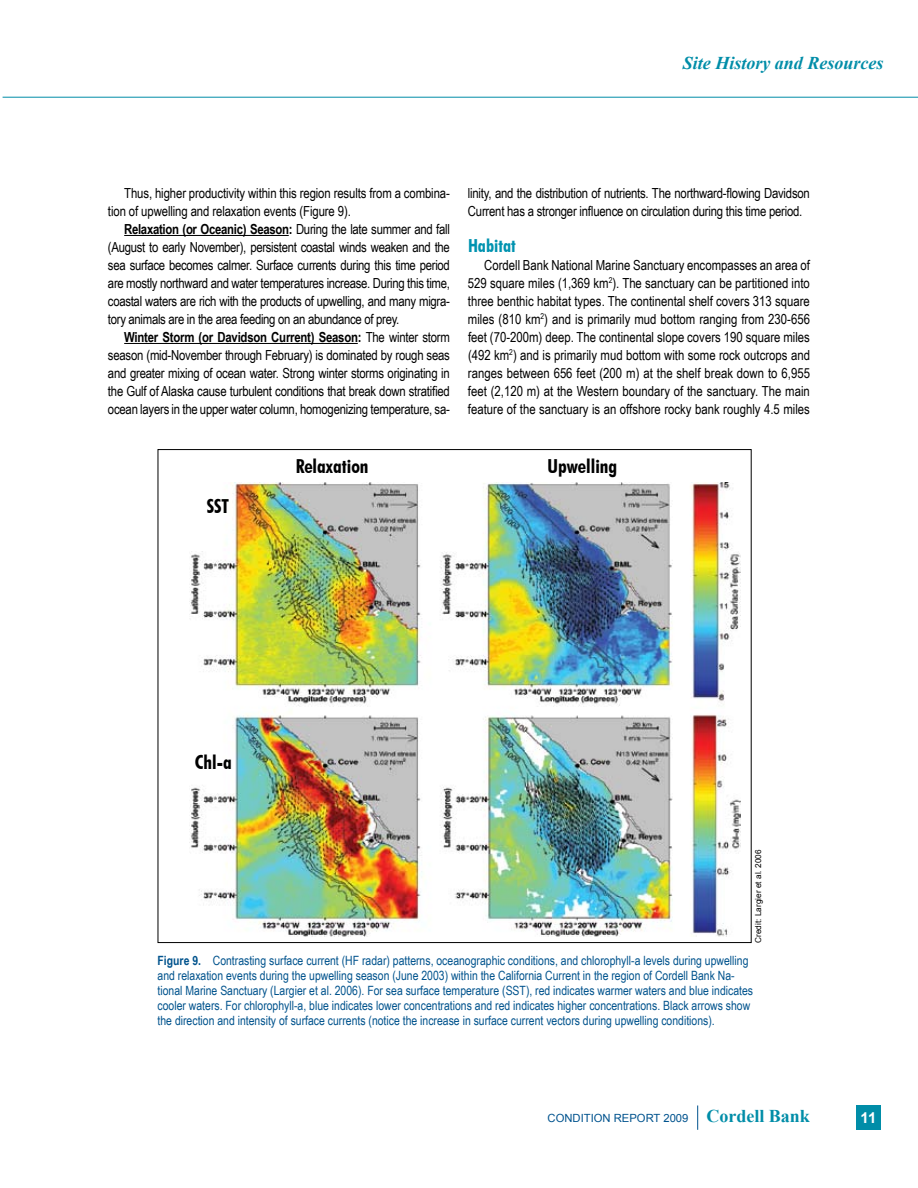
<style>
.page{position:relative;width:918px;height:1188px;background:#fff}
.page>*{position:absolute;margin:0;border:0;box-sizing:border-box;transform-origin:0 0}
.t1{font:700 condensed 19.35px "Futura BT";color:#000}
.t2{font:italic 700 18px "Times New Roman";color:#008da8}
.t3{font:700 condensed 18px "Futura BT";color:#0093b0}
.t4{font:700 15px "Arial";color:#fff}
.t5{font:13.8px/18px "Arial Narrow";letter-spacing:-.015em;color:#000;text-align:justify}
.t6{font:12.75px/15px "Arial Narrow";color:#00538d}
.t7{font:11.25px "Arial";color:#00538e}
.t8{font:8.25px "Arial";color:#000}
.s1{font-weight:700}
.s2{font-family:"Times New Roman";font-weight:700;font-size:18px;color:#008da8}
</style>
<div class="page">
<hr style="left:3px;top:97px;width:915px;height:1px;background:#008da8">
<div style="left:857px;top:1105px;width:24px;height:24px;background:#008da8"></div>
<svg style="left:697px;top:1106px;width:1px;height:24px"></svg>
<hr style="left:124px;top:235px;width:165px;height:1px;background:#000">
<hr style="left:124px;top:343px;width:234px;height:1px;background:#000">
<img style="left:189px;top:482px;width:552px;height:454px">
<h2 class="t2" style="left:683px;top:50px;width:202px">Site History and Resources</h2>
<p class="t5" style="left:108px;top:184px;width:343px;text-indent:16px">Thus, higher productivity within this region results from a combina&shy;tion of upwelling and relaxation events (Figure 9).</p>
<p class="t5" style="left:108px;top:220px;width:343px;text-indent:16px"><span class="s1">Relaxation (or Oceanic) Season:</span> During the late summer and fall (August to early November), persistent coastal winds weaken and the sea surface becomes calmer. Surface currents during this time period are mostly northward and water temperatures increase. During this time, coastal waters are rich with the products of upwelling, and many migra&shy;tory animals are in the area feeding on an abundance of prey.</p>
<p class="t5" style="left:108px;top:328px;width:343px;text-indent:16px"><span class="s1">Winter Storm (or Davidson Current) Season:</span> The winter storm season (mid-November through February) is dominated by rough seas and greater mixing of ocean water. Strong winter storms originating in the Gulf of Alaska cause turbulent conditions that break down stratified ocean layers in the upper water column, homogenizing temperature, sa-</p>
<p class="t5" style="left:468px;top:184px;width:343px">linity, and the distribution of nutrients. The northward-flowing Davidson<br>Current has a stronger influence on circulation during this time period.</p>
<h2 class="t3" style="left:468px;top:235px;width:49px">Habitat</h2>
<p class="t5" style="left:468px;top:256px;width:344px;text-indent:16px">Cordell Bank National Marine Sanctuary encompasses an area of 529 square miles (1,369 km<sup>2</sup>). The sanctuary can be partitioned into three benthic habitat types. The continental shelf covers 313 square miles (810 km<sup>2</sup>) and is primarily mud bottom ranging from 230-656 feet (70-200m) deep. The continental slope covers 190 square miles (492 km<sup>2</sup>) and is primarily mud bottom with some rock outcrops and ranges between 656 feet (200 m) at the shelf break down to 6,955 feet (2,120 m) at the Western boundary of the sanctuary. The main feature of the sanctuary is an offshore rocky bank roughly 4.5 miles</p>
<h1 class="t1" style="left:207px;top:495px;width:24px">SST</h1>
<h1 class="t1" style="left:296px;top:455px;width:74px">Relaxation</h1>
<h1 class="t1" style="left:547px;top:455px;width:71px">Upwelling</h1>
<h1 class="t1" style="left:195px;top:750px;width:39px">Chl-a</h1>
<p class="t8" style="left:753px;top:943px;width:95px;rotate:-90deg">Credit: Largier et al. 2006</p>
<p class="t6" style="left:158px;top:952px;width:597px"><span class="s1">Figure 9.</span> Contrasting surface current (HF radar) patterns, oceanographic conditions, and chlorophyll-a levels during upwelling and relaxation events during the upwelling season (June 2003) within the California Current in the region of Cordell Bank Na&shy;tional Marine Sanctuary (Largier et al. 2006). For sea surface temperature (SST), red indicates warmer waters and blue indicates cooler waters. For chlorophyll-a, blue indicates lower concentrations and red indicates higher concentrations. Black arrows show the direction and intensity of surface currents (notice the increase in surface current vectors during upwelling conditions).</p>
<p class="t7" style="left:548px;top:1110px;width:264px">CONDITION REPORT 2009 <span class="s2">Cordell Bank</span></p>
<p class="t4" style="left:861px;top:1107px;width:17px">11</p>
</div>
